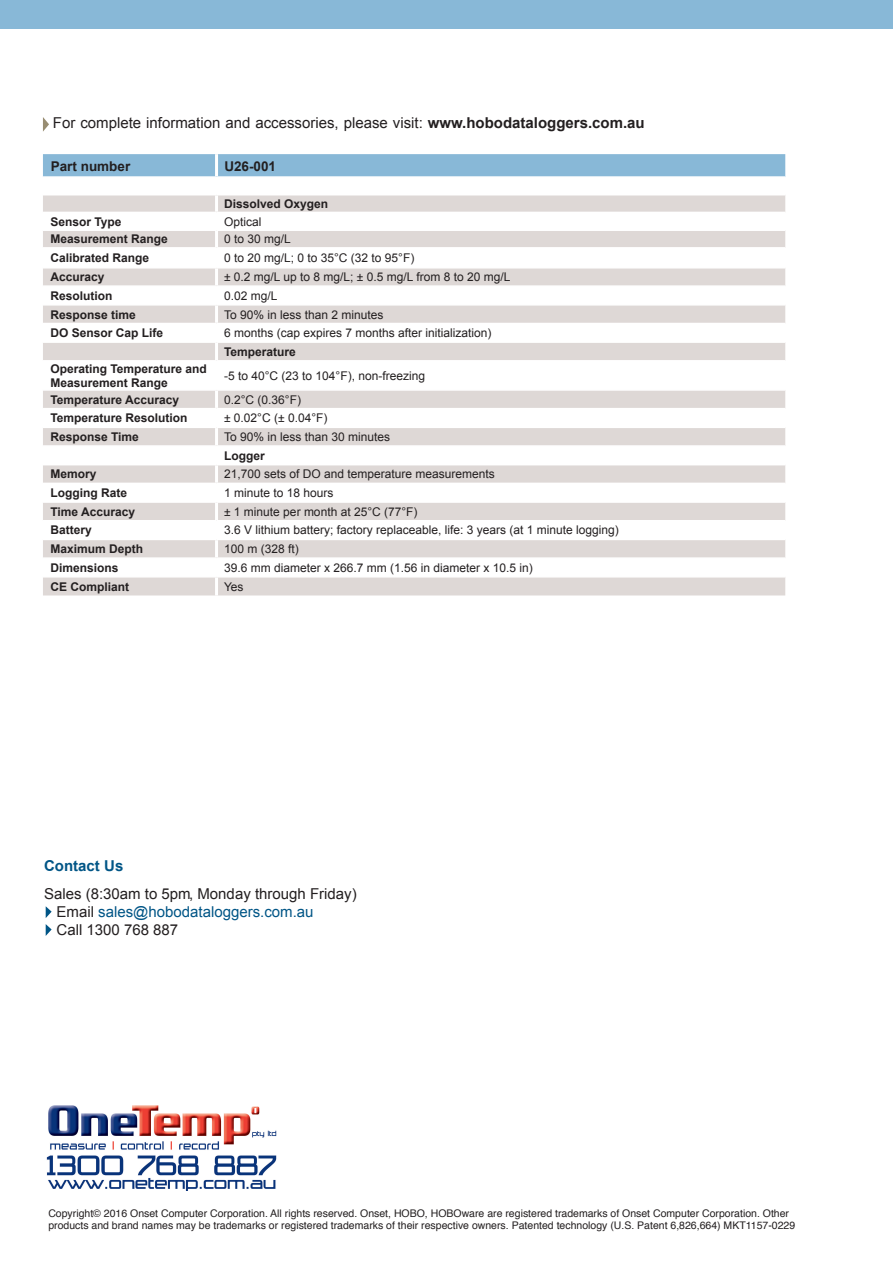
<style>
.page{position:relative;width:893px;height:1263px;background:#fff}
.page>*{position:absolute;margin:0;border:0;box-sizing:border-box;transform-origin:0 0}
.t1{font:15px/18px "Arial";color:#231f20}
.t2{font:700 15px "Arial";color:#005586}
.t3{font:700 13.5px "Arial";color:#231f20}
.t4{font:12px "Arial";color:#231f20}
.t5{font:700 12px "Arial";color:#231f20}
.t6{font:10.5px/12.6px "Helvetica";color:#231f20}
.s1{font-weight:700}
.s2{color:#005586}
</style>
<div class="page">
<div style="left:0;top:0;width:893px;height:28px;background:#88b8d7"></div>
<svg style="left:43px;top:117px;width:6px;height:15px"></svg>
<svg style="left:46px;top:906px;width:6px;height:12px"></svg>
<svg style="left:46px;top:924px;width:6px;height:12px"></svg>
<div style="left:43px;top:154px;width:742px;height:22px;background:#88b8d7"></div>
<svg style="left:43px;top:195px;width:742px;height:400px"></svg>
<hr style="left:215px;top:154px;width:3px;height:22px;background:#fff">
<hr style="left:215px;top:195px;width:3px;height:17px;background:#fff">
<hr style="left:215px;top:213px;width:3px;height:16px;background:#fff">
<hr style="left:215px;top:231px;width:3px;height:16px;background:#fff">
<hr style="left:215px;top:249px;width:3px;height:18px;background:#fff">
<hr style="left:215px;top:268px;width:3px;height:17px;background:#fff">
<hr style="left:215px;top:287px;width:3px;height:17px;background:#fff">
<hr style="left:215px;top:306px;width:3px;height:17px;background:#fff">
<hr style="left:215px;top:324px;width:3px;height:17px;background:#fff">
<hr style="left:215px;top:343px;width:3px;height:17px;background:#fff">
<hr style="left:215px;top:362px;width:3px;height:27px;background:#fff">
<hr style="left:215px;top:391px;width:3px;height:17px;background:#fff">
<hr style="left:215px;top:409px;width:3px;height:18px;background:#fff">
<hr style="left:215px;top:428px;width:3px;height:17px;background:#fff">
<hr style="left:215px;top:447px;width:3px;height:17px;background:#fff">
<hr style="left:215px;top:465px;width:3px;height:18px;background:#fff">
<hr style="left:215px;top:484px;width:3px;height:17px;background:#fff">
<hr style="left:215px;top:503px;width:3px;height:17px;background:#fff">
<hr style="left:215px;top:521px;width:3px;height:18px;background:#fff">
<hr style="left:215px;top:540px;width:3px;height:17px;background:#fff">
<hr style="left:215px;top:559px;width:3px;height:17px;background:#fff">
<hr style="left:215px;top:577px;width:3px;height:18px;background:#fff">
<hr style="left:43px;top:212px;width:174px;height:1px;background:#fff">
<hr style="left:217px;top:212px;width:568px;height:1px;background:#fff">
<hr style="left:43px;top:229px;width:174px;height:2px;background:#fff">
<hr style="left:217px;top:229px;width:568px;height:2px;background:#fff">
<hr style="left:43px;top:247px;width:174px;height:2px;background:#fff">
<hr style="left:217px;top:247px;width:568px;height:2px;background:#fff">
<hr style="left:43px;top:267px;width:174px;height:1px;background:#fff">
<hr style="left:217px;top:267px;width:568px;height:1px;background:#fff">
<hr style="left:43px;top:285px;width:174px;height:2px;background:#fff">
<hr style="left:217px;top:285px;width:568px;height:2px;background:#fff">
<hr style="left:43px;top:304px;width:174px;height:2px;background:#fff">
<hr style="left:217px;top:304px;width:568px;height:2px;background:#fff">
<hr style="left:43px;top:323px;width:174px;height:1px;background:#fff">
<hr style="left:217px;top:323px;width:568px;height:1px;background:#fff">
<hr style="left:43px;top:341px;width:174px;height:2px;background:#fff">
<hr style="left:217px;top:341px;width:568px;height:2px;background:#fff">
<hr style="left:43px;top:360px;width:174px;height:2px;background:#fff">
<hr style="left:217px;top:360px;width:568px;height:2px;background:#fff">
<hr style="left:43px;top:389px;width:174px;height:2px;background:#fff">
<hr style="left:217px;top:389px;width:568px;height:2px;background:#fff">
<hr style="left:43px;top:408px;width:174px;height:1px;background:#fff">
<hr style="left:217px;top:408px;width:568px;height:1px;background:#fff">
<hr style="left:43px;top:427px;width:174px;height:1px;background:#fff">
<hr style="left:217px;top:427px;width:568px;height:1px;background:#fff">
<hr style="left:43px;top:445px;width:174px;height:2px;background:#fff">
<hr style="left:217px;top:445px;width:568px;height:2px;background:#fff">
<hr style="left:43px;top:464px;width:174px;height:1px;background:#fff">
<hr style="left:217px;top:464px;width:568px;height:1px;background:#fff">
<hr style="left:43px;top:483px;width:174px;height:1px;background:#fff">
<hr style="left:217px;top:483px;width:568px;height:1px;background:#fff">
<hr style="left:43px;top:501px;width:174px;height:2px;background:#fff">
<hr style="left:217px;top:501px;width:568px;height:2px;background:#fff">
<hr style="left:43px;top:520px;width:174px;height:1px;background:#fff">
<hr style="left:217px;top:520px;width:568px;height:1px;background:#fff">
<hr style="left:43px;top:539px;width:174px;height:1px;background:#fff">
<hr style="left:217px;top:539px;width:568px;height:1px;background:#fff">
<hr style="left:43px;top:557px;width:174px;height:2px;background:#fff">
<hr style="left:217px;top:557px;width:568px;height:2px;background:#fff">
<hr style="left:43px;top:576px;width:174px;height:1px;background:#fff">
<hr style="left:217px;top:576px;width:568px;height:1px;background:#fff">
<img style="left:46px;top:1106px;width:231px;height:84px">
<p class="t1" style="left:53px;top:114px;width:593px">For complete information and accessories, please visit: <span class="s1">www.hobodataloggers.com.au</span></p>
<p class="t3" style="left:51px;top:157px;width:81px">Part number</p>
<p class="t3" style="left:224px;top:157px;width:53px">U26-001</p>
<p class="t5" style="left:224px;top:196px;width:106px">Dissolved Oxygen</p>
<p class="t5" style="left:50px;top:213px;width:73px">Sensor Type</p>
<p class="t4" style="left:224px;top:214px;width:39px">Optical</p>
<p class="t5" style="left:50px;top:231px;width:119px">Measurement Range</p>
<p class="t4" style="left:224px;top:231px;width:68px">0 to 30 mg/L</p>
<p class="t5" style="left:50px;top:250px;width:100px">Calibrated Range</p>
<p class="t4" style="left:224px;top:250px;width:192px">0 to 20 mg/L; 0 to 35°C (32 to 95°F)</p>
<p class="t5" style="left:50px;top:269px;width:56px">Accuracy</p>
<p class="t4" style="left:224px;top:269px;width:288px">± 0.2 mg/L up to 8 mg/L; ± 0.5 mg/L from 8 to 20 mg/L</p>
<p class="t5" style="left:50px;top:288px;width:64px">Resolution</p>
<p class="t4" style="left:224px;top:288px;width:55px">0.02 mg/L</p>
<p class="t5" style="left:50px;top:306px;width:87px">Response time</p>
<p class="t4" style="left:224px;top:306px;width:161px">To 90% in less than 2 minutes</p>
<p class="t5" style="left:50px;top:325px;width:114px">DO Sensor Cap Life</p>
<p class="t4" style="left:224px;top:325px;width:269px">6 months (cap expires 7 months after initialization)</p>
<p class="t5" style="left:224px;top:344px;width:73px">Temperature</p>
<p class="t5" style="left:50px;top:360px;width:158px">Operating Temperature and</p>
<p class="t5" style="left:50px;top:375px;width:119px">Measurement Range</p>
<p class="t4" style="left:224px;top:368px;width:203px">-5 to 40°C (23 to 104°F), non-freezing</p>
<p class="t5" style="left:50px;top:391px;width:130px">Temperature Accuracy</p>
<p class="t4" style="left:224px;top:392px;width:78px">0.2°C (0.36°F)</p>
<p class="t5" style="left:50px;top:410px;width:139px">Temperature Resolution</p>
<p class="t4" style="left:224px;top:410px;width:105px">± 0.02°C (± 0.04°F)</p>
<p class="t5" style="left:50px;top:429px;width:90px">Response Time</p>
<p class="t4" style="left:224px;top:429px;width:168px">To 90% in less than 30 minutes</p>
<p class="t5" style="left:224px;top:447px;width:42px">Logger</p>
<p class="t5" style="left:50px;top:466px;width:48px">Memory</p>
<p class="t4" style="left:224px;top:466px;width:272px">21,700 sets of DO and temperature measurements</p>
<p class="t5" style="left:50px;top:485px;width:78px">Logging Rate</p>
<p class="t4" style="left:224px;top:485px;width:111px">1 minute to 18 hours</p>
<p class="t5" style="left:50px;top:504px;width:86px">Time Accuracy</p>
<p class="t4" style="left:224px;top:504px;width:195px">± 1 minute per month at 25°C (77°F)</p>
<p class="t5" style="left:50px;top:522px;width:43px">Battery</p>
<p class="t4" style="left:224px;top:522px;width:396px">3.6 V lithium battery; factory replaceable, life: 3 years (at 1 minute logging)</p>
<p class="t5" style="left:50px;top:541px;width:94px">Maximum Depth</p>
<p class="t4" style="left:224px;top:541px;width:76px">100 m (328 ft)</p>
<p class="t5" style="left:50px;top:560px;width:70px">Dimensions</p>
<p class="t4" style="left:224px;top:560px;width:310px">39.6 mm diameter x 266.7 mm (1.56 in diameter x 10.5 in)</p>
<p class="t5" style="left:50px;top:578px;width:80px">CE Compliant</p>
<p class="t4" style="left:224px;top:578px;width:21px">Yes</p>
<p class="t2" style="left:44px;top:856px;width:81px">Contact Us</p>
<p class="t1" style="left:57px;top:885px;width:302px;text-indent:-13px">Sales (8:30am to 5pm, Monday through Friday)<br>Email <span class="s2">sales@hobodataloggers.com.au<br></span>Call 1300 768 887</p>
<p class="t6" style="left:48px;top:1207px;width:748px">Copyright© 2016 Onset Computer Corporation. All rights reserved. Onset, HOBO, HOBOware are registered trademarks of Onset Computer Corporation. Other products and brand names may be trademarks or registered trademarks of their respective owners. Patented technology (U.S. Patent 6,826,664) MKT1157-0229</p>
</div>
